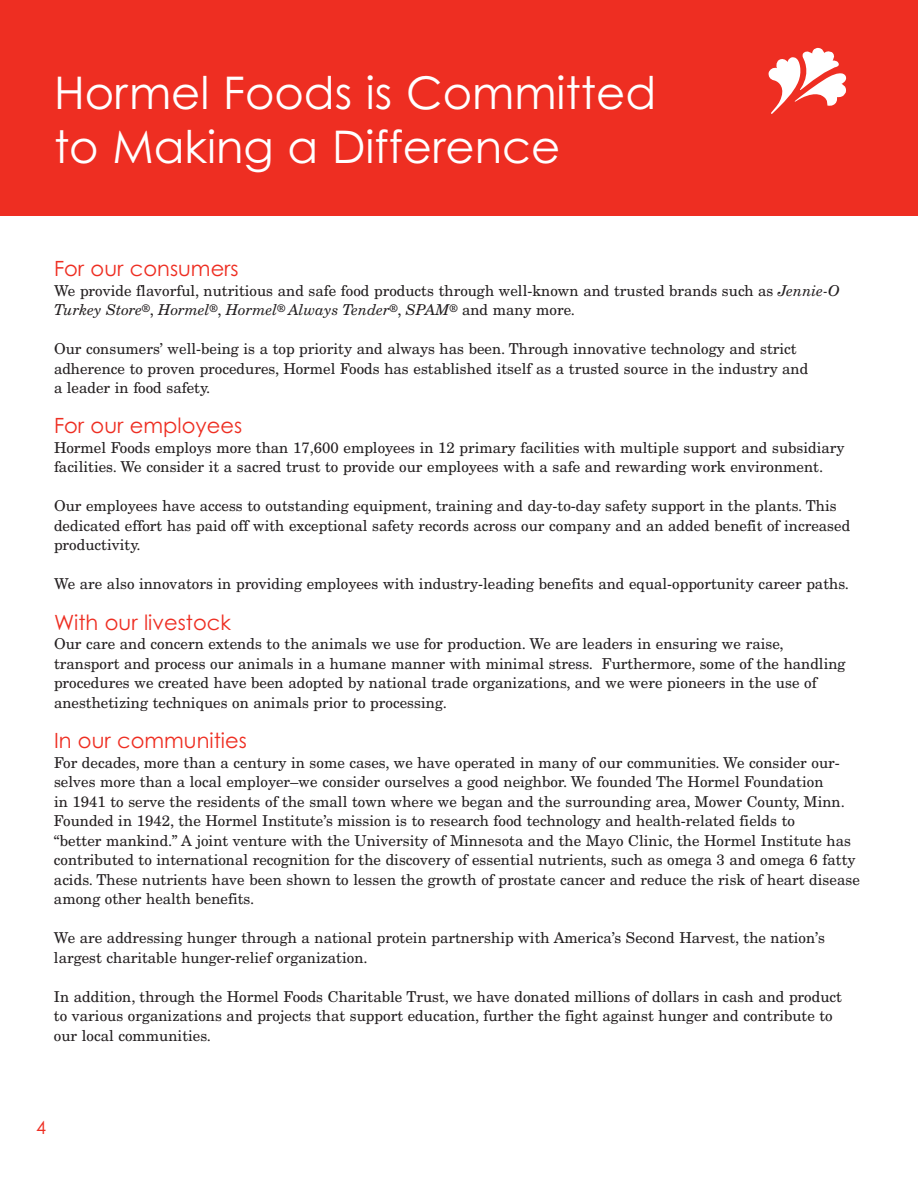
<style>
.page{position:relative;width:918px;height:1188px;background:#fff}
.page>*{position:absolute;margin:0;border:0;box-sizing:border-box;transform-origin:0 0}
.t1{font:45px/54px "Century Gothic";color:#fff}
.t2{font:21px "Century Gothic";color:#ee2e22}
.t3{font:18px "Century Gothic";color:#ee2e22}
.t4{font:15px/19.5px "New Century Schlbk";color:#231f20}
.s1{font-style:italic}
</style>
<div class="page">
<div style="left:0;top:0;width:918px;height:216px;background:#ee2e22"></div>
<svg style="left:769px;top:48px;width:77px;height:66px"></svg>
<h1 class="t1" style="left:54px;top:66px;width:604px">Hormel Foods is Committed to Making a Difference</h1>
<h2 class="t2" style="left:54px;top:256px;width:186px">For our consumers</h2>
<p class="t4" style="left:54px;top:282px;width:787px">We provide flavorful, nutritious and safe food products through well-known and trusted brands such as <span class="s1">Jennie-O<br>Turkey Store</span><sup>®</sup>, <span class="s1">Hormel</span><sup>®</sup>, <span class="s1">Hormel</span><sup>®</sup> <span class="s1">Always Tender</span><sup>®</sup>, <span class="s1">SPAM</span><sup>®</sup> and many more.</p>
<p class="t4" style="left:54px;top:340px;width:756px">Our consumers’ well-being is a top priority and always has been. Through innovative technology and strict adherence to proven procedures, Hormel Foods has established itself as a trusted source in the industry and a leader in food safety.</p>
<h2 class="t2" style="left:54px;top:414px;width:190px">For our employees</h2>
<p class="t4" style="left:54px;top:439px;width:792px">Hormel Foods employs more than 17,600 employees in 12 primary facilities with multiple support and subsidiary facilities. We consider it a sacred trust to provide our employees with a safe and rewarding work environment.</p>
<p class="t4" style="left:54px;top:498px;width:798px">Our employees have access to outstanding equipment, training and day-to-day safety support in the plants. This dedicated effort has paid off with exceptional safety records across our company and an added benefit of increased productivity.</p>
<p class="t4" style="left:54px;top:576px;width:797px">We are also innovators in providing employees with industry-leading benefits and equal-opportunity career paths.</p>
<h2 class="t2" style="left:54px;top:610px;width:178px">With our livestock</h2>
<p class="t4" style="left:54px;top:636px;width:793px">Our care and concern extends to the animals we use for production. We are leaders in ensuring we raise, transport and process our animals in a humane manner with minimal stress. Furthermore, some of the handling procedures we created have been adopted by national trade organizations, and we were pioneers in the use of anesthetizing techniques on animals prior to processing.</p>
<h2 class="t2" style="left:54px;top:729px;width:194px">In our communities</h2>
<p class="t4" style="left:54px;top:754px;width:807px">For decades, more than a century in some cases, we have operated in many of our communities. We consider our&shy;selves more than a local employer–we consider ourselves a good neighbor. We founded The Hormel Foundation<br>in 1941 to serve the residents of the small town where we began and the surrounding area, Mower County, Minn.<br>Founded in 1942, the Hormel Institute’s mission is to research food technology and health-related fields to<br>“better mankind.” A joint venture with the University of Minnesota and the Mayo Clinic, the Hormel Institute has contributed to international recognition for the discovery of essential nutrients, such as omega 3 and omega 6 fatty acids. These nutrients have been shown to lessen the growth of prostate cancer and reduce the risk of heart disease among other health benefits.</p>
<p class="t4" style="left:54px;top:930px;width:772px">We are addressing hunger through a national protein partnership with America’s Second Harvest, the nation’s largest charitable hunger-relief organization.</p>
<p class="t4" style="left:54px;top:988px;width:790px">In addition, through the Hormel Foods Charitable Trust, we have donated millions of dollars in cash and product to various organizations and projects that support education, further the fight against hunger and contribute to our local communities.</p>
<p class="t3" style="left:36px;top:1117px;width:11px">4</p>
</div>
